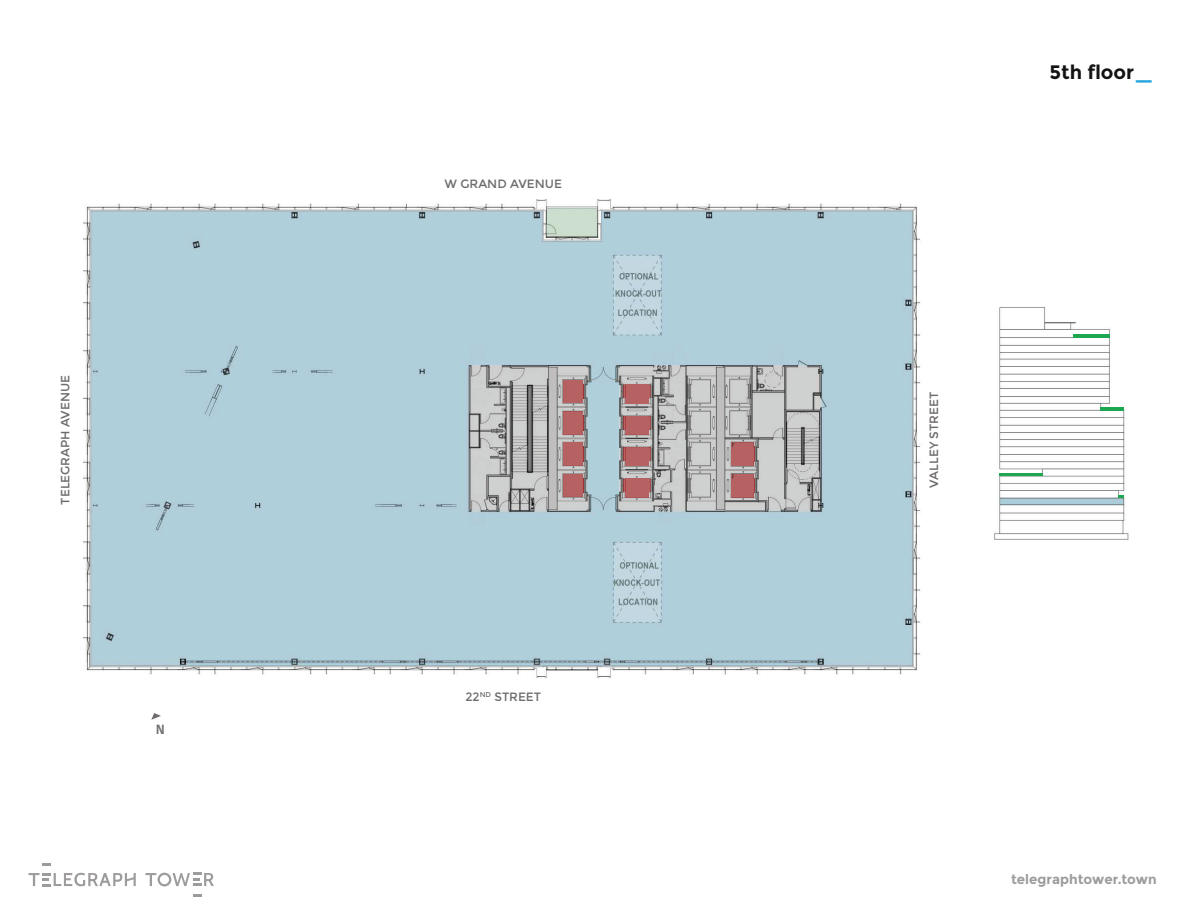
<style>
.page{position:relative;width:1188px;height:918px;background:#fff}
.page>*{position:absolute;margin:0;border:0;box-sizing:border-box;transform-origin:0 0}
.t1{font:700 19.5px "Montserrat";color:#141313}
.t2{font:700 13.5px "Montserrat";color:#9e9b9b}
.t3{font:500 13.5px "Fira Sans";color:#706c6c}
.t4{font:12px "Montserrat";color:#706c6c}
.s1{font-size:27px;color:#22a4dd}
</style>
<div class="page">
<svg style="left:193px;top:895px;width:8px;height:2px"></svg>
<svg style="left:42px;top:863px;width:9px;height:2px"></svg>
<svg style="left:29px;top:873px;width:107px;height:13px"></svg>
<svg style="left:145px;top:873px;width:69px;height:13px"></svg>
<svg style="left:151px;top:713px;width:10px;height:7px"></svg>
<img style="left:83px;top:199px;width:838px;height:480px">
<img style="left:563px;top:380px;width:19px;height:23px">
<svg style="left:582px;top:384px;width:2px;height:15px"></svg>
<img style="left:563px;top:411px;width:19px;height:23px">
<svg style="left:582px;top:416px;width:2px;height:14px"></svg>
<img style="left:563px;top:443px;width:19px;height:22px">
<svg style="left:582px;top:447px;width:2px;height:14px"></svg>
<img style="left:563px;top:474px;width:19px;height:23px">
<svg style="left:582px;top:478px;width:2px;height:15px"></svg>
<img style="left:732px;top:443px;width:21px;height:23px">
<svg style="left:753px;top:447px;width:2px;height:14px"></svg>
<img style="left:732px;top:474px;width:21px;height:23px">
<svg style="left:753px;top:478px;width:2px;height:15px"></svg>
<img style="left:625px;top:385px;width:24px;height:18px">
<svg style="left:624px;top:385px;width:1px;height:13px"></svg>
<svg style="left:649px;top:385px;width:1px;height:13px"></svg>
<img style="left:625px;top:416px;width:24px;height:19px">
<svg style="left:624px;top:417px;width:1px;height:12px"></svg>
<svg style="left:649px;top:417px;width:1px;height:12px"></svg>
<img style="left:625px;top:448px;width:24px;height:18px">
<svg style="left:624px;top:448px;width:1px;height:12px"></svg>
<svg style="left:649px;top:448px;width:1px;height:12px"></svg>
<img style="left:625px;top:479px;width:24px;height:18px">
<svg style="left:624px;top:479px;width:1px;height:13px"></svg>
<svg style="left:649px;top:479px;width:1px;height:13px"></svg>
<img style="left:994px;top:307px;width:135px;height:233px">
<img style="left:1101px;top:408px;width:23px;height:2px">
<img style="left:1074px;top:335px;width:35px;height:2px">
<img style="left:1000px;top:474px;width:42px;height:2px">
<svg style="left:1118px;top:495px;width:6px;height:3px"></svg>
<p class="t4" style="left:58px;top:505px;width:131px;rotate:-90deg">TELEGRAPH AVENUE</p>
<p class="t3" style="left:156px;top:719px;width:11px">N</p>
<p class="t4" style="left:445px;top:177px;width:119px">W GRAND AVENUE</p>
<p class="t4" style="left:466px;top:690px;width:77px">22<sup>ND</sup> STREET</p>
<h1 class="t1" style="left:1050px;top:60px;width:106px">5th floor<span class="s1">_</span></h1>
<p class="t4" style="left:927px;top:488px;width:97px;rotate:-90deg">VALLEY STREET</p>
<p class="t2" style="left:1011px;top:871px;width:147px">telegraphtower.town</p>
</div>
